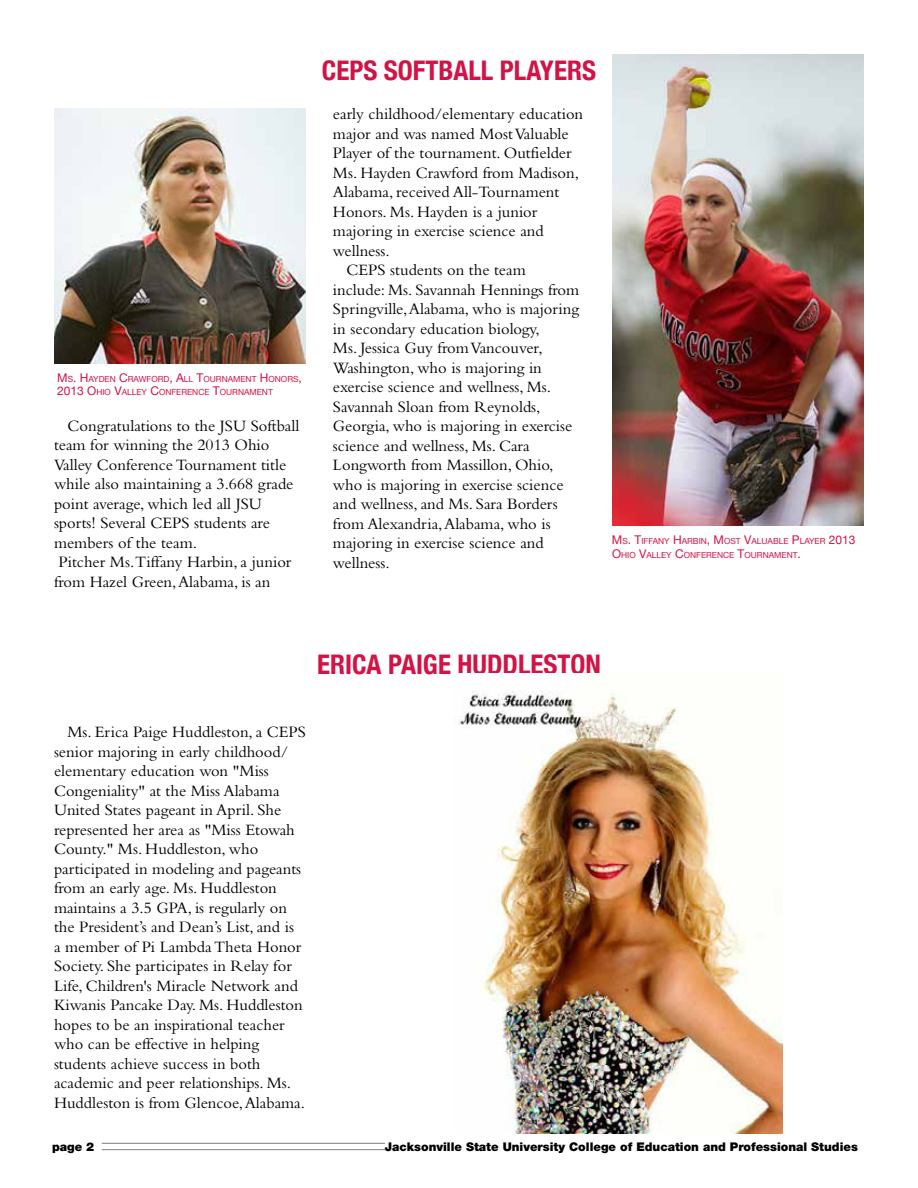
<style>
.page{position:relative;width:918px;height:1188px;background:#fff}
.page>*{position:absolute;margin:0;border:0;box-sizing:border-box;transform-origin:0 0}
.t1{font:700 condensed 27px "Helvetica Neue";color:#d31245}
.t2{font:16.5px/19.5px "Bembo Std";color:#000}
.t3{font:900 12px "Helvetica Neue";color:#000}
.t4{font:8.4px/13.5px "Helvetica Neue";color:#d31245}
.s1{font-size:12px}
</style>
<div class="page">
<hr style="left:102px;top:1143px;width:283px;height:1px;background:#939598">
<hr style="left:102px;top:1149px;width:283px;height:1px;background:#939598">
<img style="left:458px;top:690px;width:325px;height:444px">
<img style="left:612px;top:54px;width:252px;height:471px">
<img style="left:54px;top:108px;width:252px;height:256px">
<p class="t4" style="left:57px;top:373px;width:246px"><span class="s1">M</span>S<span class="s1">. H</span>AYDEN <span class="s1">C</span>RAWFORD<span class="s1">, A</span>LL <span class="s1">T</span>OURNAM ENT <span class="s1">H</span>ONORS<span class="s1">,<br>2013 O</span>H IO <span class="s1">V</span>ALLEY <span class="s1">C</span>ONFERENCE <span class="s1">T</span>OURNAM ENT</p>
<p class="t2" style="left:54px;top:416px;width:247px;text-indent:13px">Congratulations to the JSU Softball team for winning the 2013 Ohio<br>Valley Conference Tournament title while also maintaining a 3.668 grade point average, which led all JSU sports! Several CEPS students are members of the team.<br>Pitcher Ms.Tiffany Harbin, a junior from Hazel Green, Alabama, is an</p>
<h1 class="t1" style="left:322px;top:48px;width:276px">CEPS SOFTBALL PLAYERS</h1>
<p class="t2" style="left:333px;top:104px;width:252px">early childhood/elementary education</p>
<p class="t2" style="left:333px;top:123px;width:237px">major and was named Most Valuable</p>
<p class="t2" style="left:333px;top:143px;width:240px">Player of the tournament. Outfielder</p>
<p class="t2" style="left:333px;top:162px;width:248px">Ms. Hayden Crawford from Madison,</p>
<p class="t2" style="left:333px;top:182px;width:228px">Alabama, received All-Tournament</p>
<p class="t2" style="left:333px;top:201px;width:206px">Honors. Ms. Hayden is a junior</p>
<p class="t2" style="left:333px;top:221px;width:212px">majoring in exercise science and</p>
<p class="t2" style="left:333px;top:240px;width:58px">wellness.</p>
<p class="t2" style="left:346px;top:260px;width:181px">CEPS students on the team</p>
<p class="t2" style="left:333px;top:279px;width:248px">include: Ms. Savannah Hennings from</p>
<p class="t2" style="left:333px;top:299px;width:248px">Springville, Alabama, who is majoring</p>
<p class="t2" style="left:333px;top:318px;width:208px">in secondary education biology,</p>
<p class="t2" style="left:333px;top:338px;width:211px">Ms. Jessica Guy from Vancouver,</p>
<p class="t2" style="left:333px;top:357px;width:210px">Washington, who is majoring in</p>
<p class="t2" style="left:333px;top:377px;width:220px">exercise science and wellness, Ms.</p>
<p class="t2" style="left:333px;top:396px;width:209px">Savannah Sloan from Reynolds,</p>
<p class="t2" style="left:333px;top:416px;width:241px">Georgia, who is majoring in exercise</p>
<p class="t2" style="left:333px;top:435px;width:198px">science and wellness, Ms. Cara</p>
<p class="t2" style="left:333px;top:455px;width:222px">Longworth from Massillon, Ohio,</p>
<p class="t2" style="left:333px;top:474px;width:232px">who is majoring in exercise science</p>
<p class="t2" style="left:333px;top:494px;width:226px">and wellness, and Ms. Sara Borders</p>
<p class="t2" style="left:333px;top:513px;width:219px">from Alexandria, Alabama, who is</p>
<p class="t2" style="left:333px;top:533px;width:212px">majoring in exercise science and</p>
<p class="t2" style="left:333px;top:552px;width:58px">wellness.</p>
<p class="t4" style="left:612px;top:535px;width:245px"><span class="s1">M</span>S<span class="s1">. T</span>IFFANY <span class="s1">H</span>ARBIN<span class="s1">, M</span>OST <span class="s1">V</span>ALUABLE <span class="s1">P</span>LAYER <span class="s1">2013<br>O</span>H IO <span class="s1">V</span>ALLEY <span class="s1">C</span>ONFERENCE <span class="s1">T</span>OURNAM ENT<span class="s1">.</span></p>
<h1 class="t1" style="left:317px;top:642px;width:285px">ERICA PAIGE HUDDLESTON</h1>
<p class="t2" style="left:54px;top:722px;width:253px;text-indent:13px">Ms. Erica Paige Huddleston, a CEPS senior majoring in early childhood/ elementary education won "Miss Congeniality" at the Miss Alabama United States pageant in April. She represented her area as "Miss Etowah County." Ms. Huddleston, who participated in modeling and pageants from an early age. Ms. Huddleston maintains a 3.5 GPA, is regularly on the President’s and Dean’s List, and is<br>a member of Pi Lambda Theta Honor Society. She participates in Relay for Life, Children's Miracle Network and Kiwanis Pancake Day. Ms. Huddleston hopes to be an inspirational teacher who can be effective in helping students achieve success in both academic and peer relationships. Ms.<br>Huddleston is from Glencoe, Alabama.</p>
<p class="t3" style="left:52px;top:1139px;width:44px">page 2</p>
<p class="t3" style="left:385px;top:1139px;width:475px">Jacksonville State University College of Education and Professional Studies</p>
</div>
